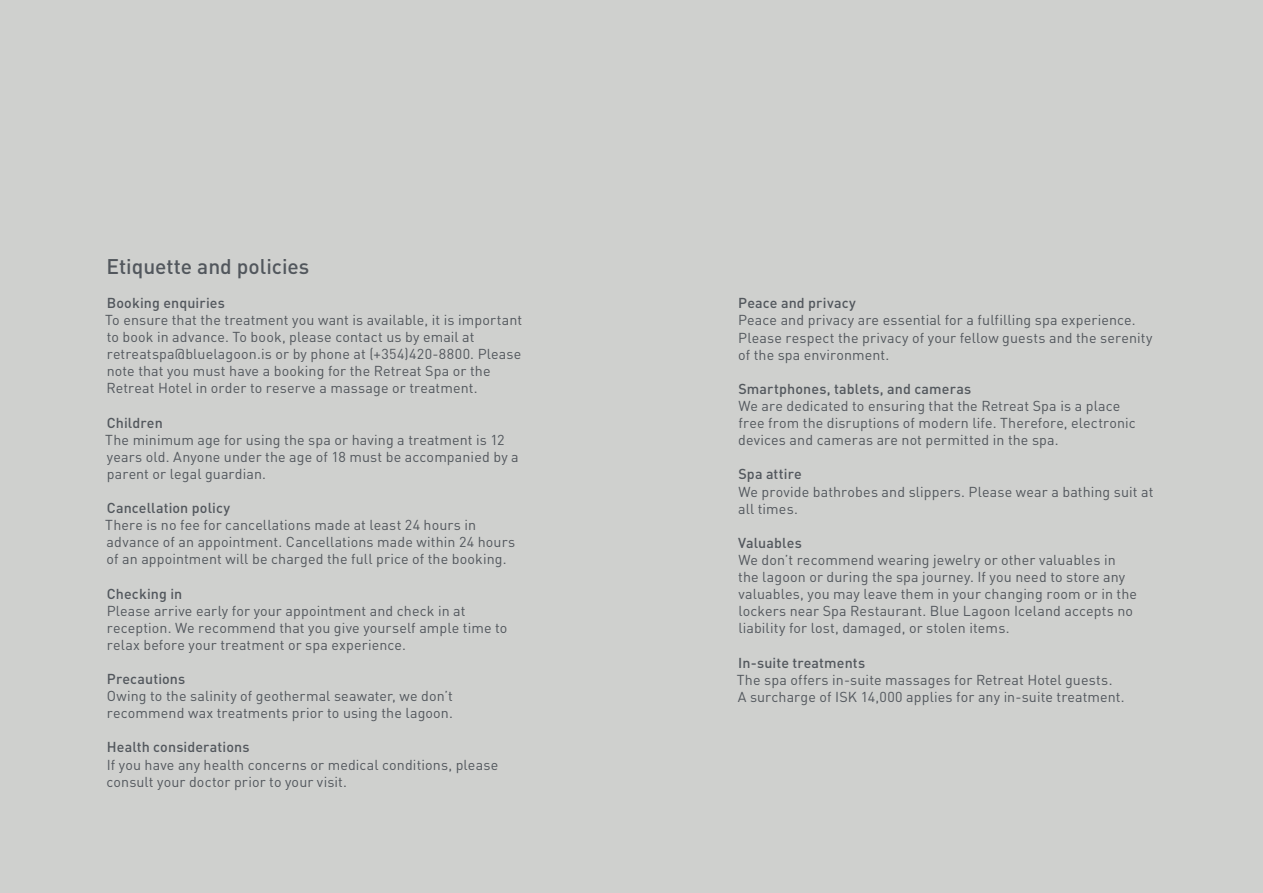
<style>
.page{position:relative;width:1263px;height:893px;background:#cfd0ce}
.page>*{position:absolute;margin:0;border:0;box-sizing:border-box;transform-origin:0 0}
.t1{font:500 21px "DIN Pro";color:#52575d}
.t2{font:14.25px/17.1px "DIN Pro";letter-spacing:.01em;color:#52575d}
.t3{font:500 14.25px "DIN Pro";letter-spacing:.01em;color:#52575d}
</style>
<div class="page">
<h1 class="t1" style="left:106px;top:249px;width:205px">Etiquette and policies</h1>
<p class="t3" style="left:107px;top:291px;width:120px">Booking enquiries</p>
<p class="t2" style="left:105px;top:310px;width:418px">To ensure that the treatment you want is available, it is important to book in advance. To book, please contact us by email at retreatspa@bluelagoon.is or by phone at (+354)420-8800. Please note that you must have a booking for the Retreat Spa or the Retreat Hotel in order to reserve a massage or treatment.</p>
<p class="t3" style="left:107px;top:411px;width:57px">Children</p>
<p class="t2" style="left:105px;top:430px;width:415px">The minimum age for using the spa or having a treatment is 12 years old. Anyone under the age of 18 must be accompanied by a parent or legal guardian.</p>
<p class="t3" style="left:107px;top:496px;width:125px">Cancellation policy</p>
<p class="t2" style="left:105px;top:515px;width:411px">There is no fee for cancellations made at least 24 hours in advance of an appointment. Cancellations made within 24 hours of an appointment will be charged the full price of the booking.</p>
<p class="t3" style="left:107px;top:582px;width:77px">Checking in</p>
<p class="t2" style="left:107px;top:601px;width:402px">Please arrive early for your appointment and check in at reception. We recommend that you give yourself ample time to relax before your treatment or spa experience.</p>
<p class="t3" style="left:107px;top:667px;width:80px">Precautions</p>
<p class="t2" style="left:107px;top:686px;width:348px">Owing to the salinity of geothermal seawater, we don’t recommend wax treatments prior to using the lagoon.</p>
<p class="t3" style="left:107px;top:736px;width:144px">Health considerations</p>
<p class="t2" style="left:106px;top:754px;width:393px">If you have any health concerns or medical conditions, please consult your doctor prior to your visit.</p>
<p class="t3" style="left:738px;top:292px;width:119px">Peace and privacy</p>
<p class="t2" style="left:738px;top:310px;width:416px">Peace and privacy are essential for a fulfilling spa experience.<br>Please respect the privacy of your fellow guests and the serenity of the spa environment.</p>
<p class="t3" style="left:738px;top:377px;width:234px">Smartphones, tablets, and cameras</p>
<p class="t2" style="left:738px;top:396px;width:399px">We are dedicated to ensuring that the Retreat Spa is a place free from the disruptions of modern life. Therefore, electronic devices and cameras are not permitted in the spa.</p>
<p class="t3" style="left:738px;top:463px;width:65px">Spa attire</p>
<p class="t2" style="left:738px;top:481px;width:417px">We provide bathrobes and slippers. Please wear a bathing suit at all times.</p>
<p class="t3" style="left:738px;top:531px;width:65px">Valuables</p>
<p class="t2" style="left:738px;top:550px;width:400px">We don’t recommend wearing jewelry or other valuables in the lagoon or during the spa journey. If you need to store any valuables, you may leave them in your changing room or in the lockers near Spa Restaurant. Blue Lagoon Iceland accepts no liability for lost, damaged, or stolen items.</p>
<p class="t3" style="left:738px;top:651px;width:128px">In-suite treatments</p>
<p class="t2" style="left:737px;top:669px;width:389px">The spa offers in-suite massages for Retreat Hotel guests.<br>A surcharge of ISK 14,000 applies for any in-suite treatment.</p>
</div>
